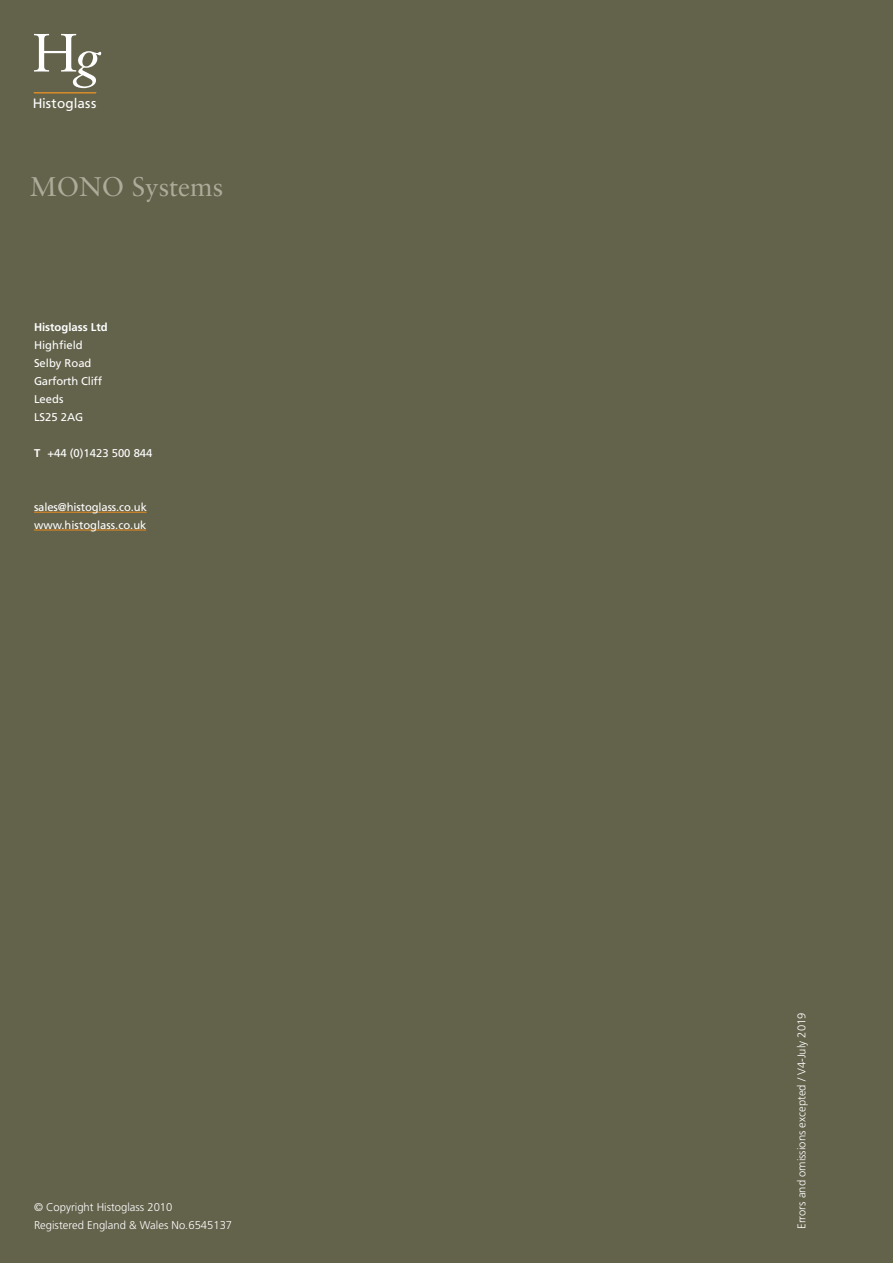
<style>
.page{position:relative;width:893px;height:1263px;background:#63624b}
.page>*{position:absolute;margin:0;border:0;box-sizing:border-box;transform-origin:0 0}
.t1{font:54px "Sabon LT Std";color:#fff}
.t2{font:27px "Sabon LT Std";color:#adac9a}
.t3{font:13.5px "Frutiger";letter-spacing:.02em;color:#fff}
.t4{font:11.25px/18px "Frutiger";color:#fff}
.t5{font:300 11.25px/18px "Frutiger";color:#fff}
.t6{font:700 11.25px "Frutiger";color:#fff}
.s1{font-style:italic}
.s2{font-weight:700}
</style>
<div class="page">
<hr style="left:34px;top:92px;width:62px;height:1px;background:#eb8c1b">
<hr style="left:34px;top:530px;width:112px;height:1px;background:#eb8b1c">
<hr style="left:34px;top:512px;width:113px;height:1px;background:#eb8b1c">
<h1 class="t1" style="left:33px;top:21px;width:70px">H<span class="s1">g</span></h1>
<p class="t3" style="left:33px;top:95px;width:65px">Histoglass</p>
<h2 class="t2" style="left:30px;top:171px;width:195px">MONO Systems</h2>
<p class="t6" style="left:34px;top:320px;width:75px">Histoglass Ltd</p>
<p class="t4" style="left:34px;top:354px;width:70px">Selby Road<br>Garforth Cliff<br>Leeds<br>LS25 2AG</p>
<p class="t4" style="left:34px;top:444px;width:120px"><span class="s2">T</span> +44 (0)1423 500 844</p>
<p class="t4" style="left:34px;top:336px;width:50px">Highfield</p>
<p class="t4" style="left:34px;top:498px;width:114px">sales@histoglass.co.uk www.histoglass.co.uk</p>
<p class="t5" style="left:34px;top:1198px;width:200px">© Copyright Histoglass 2010<br>Registered England &amp; Wales No.6545137</p>
<p class="t5" style="left:792px;top:1229px;width:218px;rotate:-90deg">Errors and omissions excepted / V4-July 2019</p>
</div>
